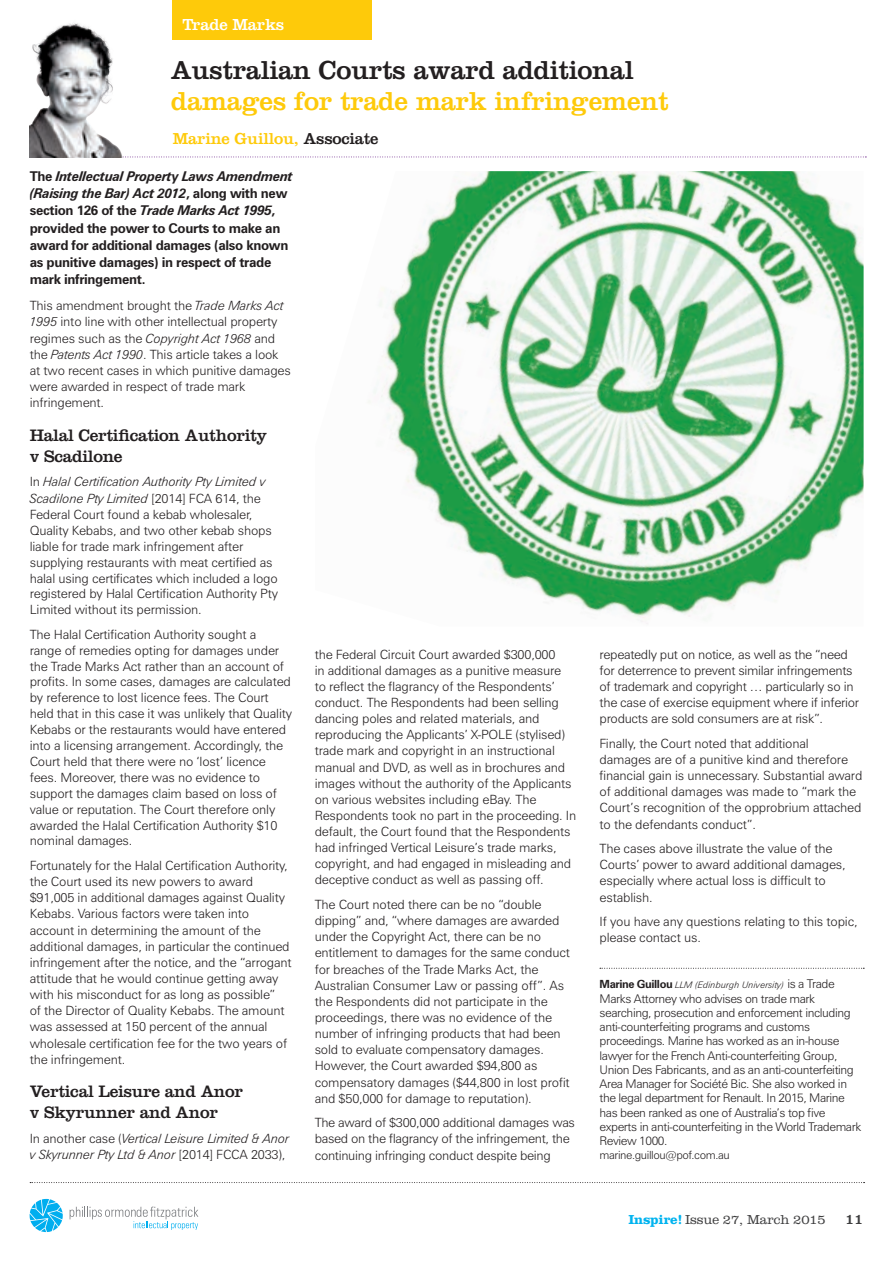
<style>
.page{position:relative;width:893px;height:1263px;background:#fff}
.page>*{position:absolute;margin:0;border:0;box-sizing:border-box;transform-origin:0 0}
.NEW_HEADLINE_A{font:27px/31.5px "Clarendon";letter-spacing:-.01em;color:#231f20}
.Inspire_subheads{font:17.25px/21px "Clarendon";letter-spacing:-.015em;color:#231f20}
._2_PAOLI_Feature_Tex{font:16.65px "Clarendon";letter-spacing:-.01em;color:#fff}
.NEW_BYLINE{font:16.5px "Clarendon";letter-spacing:-.01em;color:#feca0a}
.t1{font:15px "Clarendon";color:#3e3e3f}
.NEW_INTRO{font:700 13.5px/17.2px "Zurich BT";letter-spacing:-.025em;color:#231f20}
.t2{font:300 13.5px "Clarendon";letter-spacing:-.01em;color:#3e3e3f}
.NEW_BODY{font:300 12.75px/16.2px "Zurich BT";letter-spacing:-.015em;color:#231f20}
.NEW_BODY-2{font:italic 300 12.75px/16.2px "Zurich BT";letter-spacing:-.015em;color:#231f20}
.NEW_AUTHOR_BIO{font:300 12px/14.2px "Zurich BT";letter-spacing:-.035em;color:#231f20}
.NEW_AUTHOR_BIO-2{font:300 11.25px "Zurich BT";letter-spacing:-.035em;color:#231f20}
.NEW_AUTHOR_BIO-3{font:italic 300 9px "Zurich BT";color:#231f20}
.s1{color:#feca0a}
.s2{color:#231f20}
.s3{font-style:italic}
.s4{font-style:normal}
.s5{font-weight:700;font-style:normal;font-size:11.25px}
.s6{font-style:normal;font-size:12px}
.s7{font-weight:700;color:#00b3ef}
</style>
<div class="page">
<svg style="left:30px;top:1199px;width:33px;height:33px"></svg>
<svg style="left:70px;top:1206px;width:128px;height:24px"></svg>
<svg style="left:30px;top:1182px;width:835px;height:1px"></svg>
<svg style="left:32px;top:157px;width:834px;height:1px"></svg>
<img style="left:30px;top:23px;width:117px;height:134px">
<div style="left:173px;top:0;width:199px;height:39px;background:#feca0a"></div>
<svg style="left:600px;top:968px;width:264px;height:1px"></svg>
<img style="left:368px;top:171px;width:496px;height:453px">
<p class="_2_PAOLI_Feature_Tex" style="left:183px;top:15px;width:103px">Trade Marks</p>
<p class="NEW_HEADLINE_A" style="left:171px;top:53px;width:499px">Australian Courts award additional <span class="s1">damages for trade mark infringement</span></p>
<p class="NEW_BYLINE" style="left:173px;top:129px;width:207px">Marine Guillou, <span class="s2">Associate</span></p>
<p class="NEW_INTRO" style="left:30px;top:167px;width:265px">The <span class="s3">Intellectual Property Laws Amendment (Raising the Bar) Act 2012</span>, along with new section 126 of the <span class="s3">Trade Marks Act 1995</span>, provided the power to Courts to make an award for additional damages (also known as punitive damages) in respect of trade mark infringement.</p>
<p class="NEW_BODY" style="left:30px;top:297px;width:263px">This amendment brought the <span class="s3">Trade Marks Act 1995</span> into line with other intellectual property regimes such as the <span class="s3">Copyright Act 1968</span> and the <span class="s3">Patents Act 1990</span>. This article takes a look at two recent cases in which punitive damages were awarded in respect of trade mark infringement.</p>
<p class="Inspire_subheads" style="left:30px;top:424px;width:239px">Halal Certification Authority v Scadilone</p>
<p class="NEW_BODY" style="left:30px;top:474px;width:250px">In <span class="s3">Halal Certification Authority Pty Limited v Scadilone Pty Limited</span> [2014] FCA 614, the Federal Court found a kebab wholesaler, Quality Kebabs, and two other kebab shops liable for trade mark infringement after supplying restaurants with meat certified as halal using certificates which included a logo registered by Halal Certification Authority Pty Limited without its permission.</p>
<p class="NEW_BODY" style="left:30px;top:626px;width:264px">The Halal Certification Authority sought a<br>range of remedies opting for damages under the Trade Marks Act rather than an account of profits. In some cases, damages are calculated by reference to lost licence fees. The Court held that in this case it was unlikely that Quality Kebabs or the restaurants would have entered into a licensing arrangement. Accordingly, the Court held that there were no ‘lost’ licence fees. Moreover, there was no evidence to support the damages claim based on loss of value or reputation. The Court therefore only awarded the Halal Certification Authority $10 nominal damages.</p>
<p class="NEW_BODY" style="left:30px;top:857px;width:264px">Fortunately for the Halal Certification Authority, the Court used its new powers to award $91,005 in additional damages against Quality Kebabs. Various factors were taken into account in determining the amount of the additional damages, in particular the continued infringement after the notice, and the “arrogant attitude that he would continue getting away with his misconduct for as long as possible”<br>of the Director of Quality Kebabs. The amount was assessed at 150 percent of the annual wholesale certification fee for the two years of the infringement.</p>
<p class="Inspire_subheads" style="left:30px;top:1081px;width:215px">Vertical Leisure and Anor v Skyrunner and Anor</p>
<p class="NEW_BODY-2" style="left:30px;top:1130px;width:261px"><span class="s4">In another case (</span>Vertical Leisure Limited &amp; Anor v Skyrunner Pty Ltd &amp; Anor <span class="s4">[2014] FCCA 2033),</span></p>
<p class="NEW_BODY" style="left:315px;top:646px;width:263px">the Federal Circuit Court awarded $300,000<br>in additional damages as a punitive measure<br>to reflect the flagrancy of the Respondents’ conduct. The Respondents had been selling dancing poles and related materials, and reproducing the Applicants’ X-POLE (stylised) trade mark and copyright in an instructional manual and DVD, as well as in brochures and images without the authority of the Applicants on various websites including eBay. The Respondents took no part in the proceeding. In default, the Court found that the Respondents had infringed Vertical Leisure’s trade marks, copyright, and had engaged in misleading and deceptive conduct as well as passing off.</p>
<p class="NEW_BODY" style="left:315px;top:896px;width:257px">The Court noted there can be no “double dipping” and, “where damages are awarded under the Copyright Act, there can be no entitlement to damages for the same conduct for breaches of the Trade Marks Act, the Australian Consumer Law or passing off”. As the Respondents did not participate in the proceedings, there was no evidence of the number of infringing products that had been sold to evaluate compensatory damages.<br>However, the Court awarded $94,800 as compensatory damages ($44,800 in lost profit and $50,000 for damage to reputation).</p>
<p class="NEW_BODY" style="left:315px;top:1114px;width:262px">The award of $300,000 additional damages was based on the flagrancy of the infringement, the continuing infringing conduct despite being</p>
<p class="NEW_BODY" style="left:600px;top:646px;width:261px">repeatedly put on notice, as well as the “need for deterrence to prevent similar infringements of trademark and copyright … particularly so in the case of exercise equipment where if inferior products are sold consumers are at risk”.</p>
<p class="NEW_BODY" style="left:600px;top:735px;width:264px">Finally, the Court noted that additional damages are of a punitive kind and therefore financial gain is unnecessary. Substantial award of additional damages was made to “mark the Court’s recognition of the opprobrium attached to the defendants conduct”.</p>
<p class="NEW_BODY" style="left:600px;top:840px;width:248px">The cases above illustrate the value of the Courts’ power to award additional damages, especially where actual loss is difficult to establish.</p>
<p class="NEW_BODY" style="left:600px;top:913px;width:260px">If you have any questions relating to this topic, please contact us.</p>
<p class="NEW_AUTHOR_BIO-3" style="left:600px;top:980px;width:237px"><span class="s5">Marine Guillou</span> LLM (Edinburgh University) <span class="s6">is a Trade</span></p>
<p class="NEW_AUTHOR_BIO" style="left:600px;top:991px;width:263px">Marks Attorney who advises on trade mark searching, prosecution and enforcement including anti-counterfeiting programs and customs proceedings. Marine has worked as an in-house lawyer for the French Anti-counterfeiting Group, Union Des Fabricants, and as an anti-counterfeiting Area Manager for Société Bic. She also worked in the legal department for Renault. In 2015, Marine has been ranked as one of Australia’s top five experts in anti-counterfeiting in the World Trademark Review 1000.</p>
<p class="NEW_AUTHOR_BIO-2" style="left:600px;top:1149px;width:132px">marine.guillou@pof.com.au</p>
<p class="t2" style="left:628px;top:1211px;width:199px"><span class="s7">Inspire!</span> Issue 27, March 2015</p>
<p class="t1" style="left:845px;top:1210px;width:20px">11</p>
</div>
